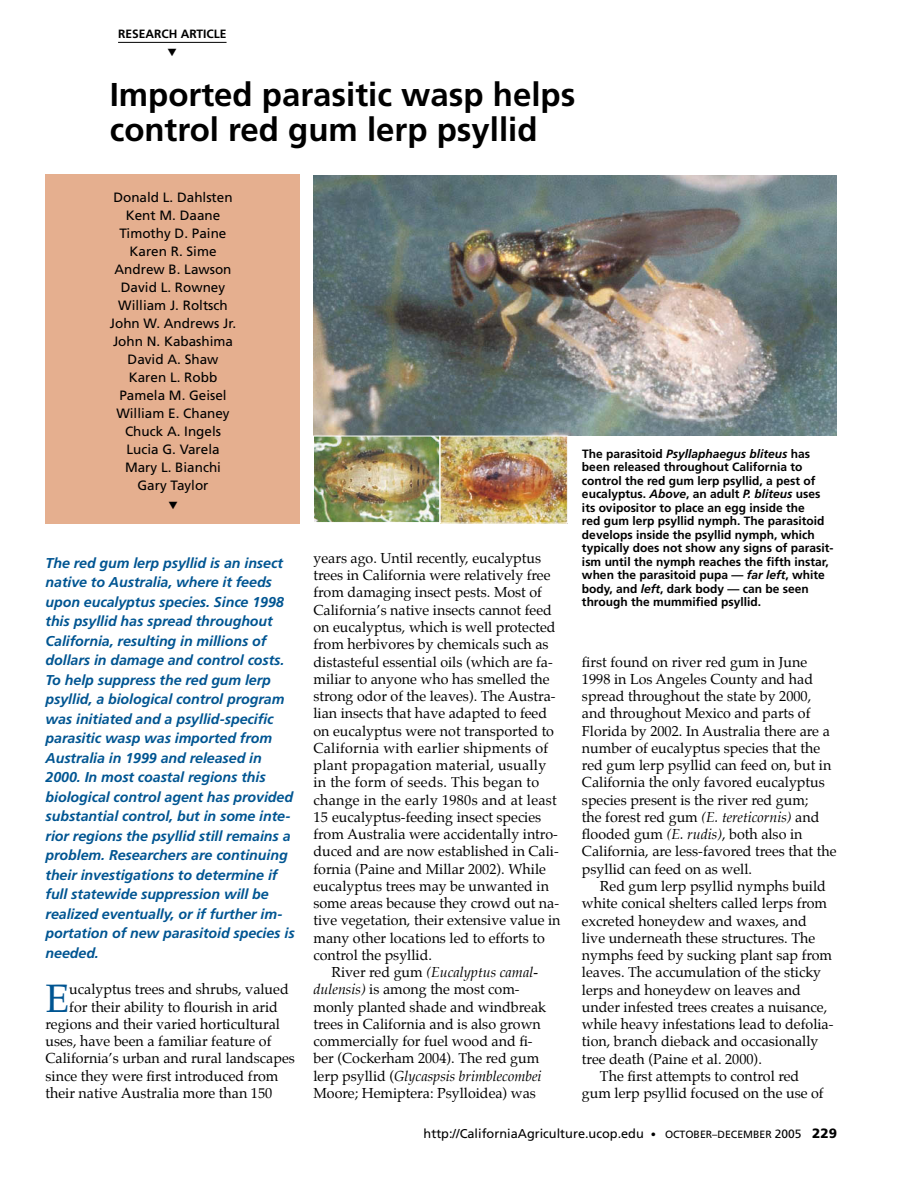
<style>
.page{position:relative;width:918px;height:1188px;background:#fff}
.page>*{position:absolute;margin:0;border:0;box-sizing:border-box;transform-origin:0 0}
.t1{font:39px "Palatino";color:#005592}
.t2{font:700 33px/34.5px "Frutiger";color:#000}
.t3{font:14.25px/17.2px "Palatino";color:#000}
.t4{font:italic 700 14.25px/19.5px "Frutiger";letter-spacing:-.005em;color:#005592}
.t5{font:14.25px "Palatino";letter-spacing:.02em;color:#000}
.t6{font:italic 14.25px "Palatino";color:#000}
.t7{font:13.5px/18px "Frutiger";color:#000;text-align:center}
.t8{font:12.75px "Frutiger";color:#000}
.t9{font:700 12px/13.5px "Frutiger";color:#000}
.s1{font-style:normal}
.s2{font-style:italic}
.s3{font-size:10.5px}
.s4{font-size:12px}
.s5{font-weight:900;font-size:13.5px}
</style>
<div class="page">
<div style="left:45px;top:174px;width:255px;height:349px;background:#e5af8f"></div>
<hr style="left:118px;top:42px;width:109px;height:1px;background:#000">
<img style="left:313px;top:175px;width:524px;height:261px">
<img style="left:315px;top:438px;width:251px;height:84px">
<div style="left:440px;top:436px;width:128px;height:88px;border:1px solid #fff"></div>
<div style="left:313px;top:436px;width:127px;height:87px;border:1px solid #fff"></div>
<p class="t9" style="left:118px;top:27px;width:16px">Research</p>
<p class="t9" style="left:181px;top:27px;width:16px">Article</p>
<h2 class="t2" style="left:110px;top:77px;width:467px">Imported parasitic wasp helps control red gum lerp psyllid</h2>
<p class="t7" style="left:110px;top:188px;width:128px">Donald L. Dahlsten<br>Kent M. Daane<br>Timothy D. Paine<br>Karen R. Sime<br>Andrew B. Lawson<br>David L. Rowney<br>William J. Roltsch<br>John W. Andrews Jr.<br>John N. Kabashima<br>David A. Shaw<br>Karen L. Robb<br>Pamela M. Geisel<br>William E. Chaney<br>Chuck A. Ingels<br>Lucia G. Varela<br>Mary L. Bianchi<br>Gary Taylor</p>
<p class="t4" style="left:46px;top:553px;width:251px">The red gum lerp psyllid is an insect native to Australia, where it feeds upon eucalyptus species. Since 1998 this psyllid has spread throughout California, resulting in millions of dollars in damage and control costs.<br>To help suppress the red gum lerp psyllid, a biological control program was initiated and a psyllid-specific parasitic wasp was imported from Australia in 1999 and released in 2000. In most coastal regions this biological control agent has provided substantial control, but in some inte&shy;rior regions the psyllid still remains a problem. Researchers are continuing their investigations to determine if full statewide suppression will be realized eventually, or if further im&shy;portation of new parasitoid species is needed.</p>
<h1 class="t1" style="left:46px;top:973px;width:25px">E</h1>
<p class="t3" style="left:69px;top:982px;width:221px">ucalyptus trees and shrubs, valued</p>
<p class="t3" style="left:69px;top:999px;width:210px">for their ability to flourish in arid</p>
<p class="t3" style="left:46px;top:1017px;width:236px">regions and their varied horticultural</p>
<p class="t3" style="left:46px;top:1034px;width:227px">uses, have been a familiar feature of</p>
<p class="t3" style="left:46px;top:1051px;width:251px">California’s urban and rural landscapes</p>
<p class="t3" style="left:46px;top:1068px;width:234px">since they were first introduced from</p>
<p class="t3" style="left:46px;top:1086px;width:228px">their native Australia more than 150</p>
<p class="t3" style="left:314px;top:551px;width:229px">years ago. Until recently, eucalyptus</p>
<p class="t3" style="left:314px;top:568px;width:239px">trees in California were relatively free</p>
<p class="t3" style="left:314px;top:585px;width:230px">from damaging insect pests. Most of</p>
<p class="t3" style="left:314px;top:602px;width:240px">California’s native insects cannot feed</p>
<p class="t3" style="left:314px;top:620px;width:244px">on eucalyptus, which is well protected</p>
<p class="t3" style="left:314px;top:637px;width:237px">from herbivores by chemicals such as</p>
<p class="t3" style="left:314px;top:654px;width:241px">distasteful essential oils (which are fa-</p>
<p class="t3" style="left:314px;top:671px;width:238px">miliar to anyone who has smelled the</p>
<p class="t3" style="left:314px;top:689px;width:244px">strong odor of the leaves). The Austra-</p>
<p class="t3" style="left:314px;top:706px;width:235px">lian insects that have adapted to feed</p>
<p class="t3" style="left:314px;top:723px;width:242px">on eucalyptus were not transported to</p>
<p class="t5" style="left:314px;top:739px;width:236px">California with earlier shipments of</p>
<p class="t5" style="left:314px;top:756px;width:234px">plant propagation material, usually</p>
<p class="t5" style="left:314px;top:773px;width:227px">in the form of seeds. This began to</p>
<p class="t5" style="left:314px;top:790px;width:245px">change in the early 1980s and at least</p>
<p class="t3" style="left:314px;top:810px;width:229px">15 eucalyptus-feeding insect species</p>
<p class="t3" style="left:314px;top:827px;width:246px">from Australia were accidentally intro-</p>
<p class="t3" style="left:314px;top:844px;width:247px">duced and are now established in Cali-</p>
<p class="t3" style="left:314px;top:861px;width:234px">fornia (Paine and Millar 2002). While</p>
<p class="t3" style="left:314px;top:879px;width:237px">eucalyptus trees may be unwanted in</p>
<p class="t3" style="left:314px;top:896px;width:247px">some areas because they crowd out na-</p>
<p class="t3" style="left:314px;top:913px;width:249px">tive vegetation, their extensive value in</p>
<p class="t3" style="left:314px;top:930px;width:233px">many other locations led to efforts to</p>
<p class="t3" style="left:314px;top:948px;width:120px">control the psyllid.</p>
<p class="t6" style="left:331px;top:964px;width:208px"><span class="s1">River red gum</span> (Eucalyptus camal-</p>
<p class="t3" style="left:314px;top:982px;width:208px"><span class="s2">dulensis)</span> is among the most com-</p>
<p class="t3" style="left:314px;top:999px;width:234px">monly planted shade and windbreak</p>
<p class="t3" style="left:314px;top:1017px;width:229px">trees in California and is also grown</p>
<p class="t3" style="left:314px;top:1034px;width:221px">commercially for fuel wood and fi-</p>
<p class="t3" style="left:314px;top:1051px;width:227px">ber (Cockerham 2004). The red gum</p>
<p class="t6" style="left:314px;top:1067px;width:230px"><span class="s1">lerp psyllid (</span>Glycaspsis brimblecombei</p>
<p class="t3" style="left:314px;top:1086px;width:224px">Moore; Hemiptera: Psylloidea) was</p>
<p class="t9" style="left:582px;top:447px;width:253px">The parasitoid <span class="s2">Psyllaphaegus bliteus</span> has been released throughout California to control the red gum lerp psyllid, a pest of eucalyptus. <span class="s2">Above</span>, an adult <span class="s2">P. bliteus</span> uses its ovipositor to place an egg inside the<br>red gum lerp psyllid nymph. The parasitoid develops inside the psyllid nymph, which typically does not show any signs of parasit&shy;ism until the nymph reaches the fifth instar, when the parasitoid pupa — <span class="s2">far left</span>, white body, and <span class="s2">left</span>, dark body — can be seen through the mummified psyllid.</p>
<p class="t3" style="left:582px;top:654px;width:256px">first found on river red gum in June 1998 in Los Angeles County and had spread throughout the state by 2000, and throughout Mexico and parts of Florida by 2002. In Australia there are a number of eucalyptus species that the red gum lerp psyllid can feed on, but in California the only favored eucalyptus species present is the river red gum;<br>the forest red gum <span class="s2">(E. tereticornis)</span> and flooded gum <span class="s2">(E. rudis)</span>, both also in California, are less-favored trees that the psyllid can feed on as well.</p>
<p class="t3" style="left:600px;top:879px;width:227px">Red gum lerp psyllid nymphs build</p>
<p class="t3" style="left:582px;top:896px;width:247px">white conical shelters called lerps from</p>
<p class="t3" style="left:582px;top:913px;width:226px">excreted honeydew and waxes, and</p>
<p class="t3" style="left:582px;top:931px;width:235px">live underneath these structures. The</p>
<p class="t3" style="left:582px;top:948px;width:252px">nymphs feed by sucking plant sap from</p>
<p class="t3" style="left:582px;top:965px;width:241px">leaves. The accumulation of the sticky</p>
<p class="t3" style="left:582px;top:982px;width:220px">lerps and honeydew on leaves and</p>
<p class="t3" style="left:582px;top:1000px;width:247px">under infested trees creates a nuisance,</p>
<p class="t3" style="left:582px;top:1017px;width:253px">while heavy infestations lead to defolia-</p>
<p class="t3" style="left:582px;top:1034px;width:238px">tion, branch dieback and occasionally</p>
<p class="t3" style="left:582px;top:1051px;width:181px">tree death (Paine et al. 2000).</p>
<p class="t3" style="left:600px;top:1069px;width:201px">The first attempts to control red</p>
<p class="t3" style="left:582px;top:1086px;width:243px">gum lerp psyllid focused on the use of</p>
<p class="t8" style="left:424px;top:1126px;width:415px">http://CaliforniaAgriculture.ucop.edu <span class="s3">• October–December</span> <span class="s4">2005</span> <span class="s5">229</span></p>
</div>
